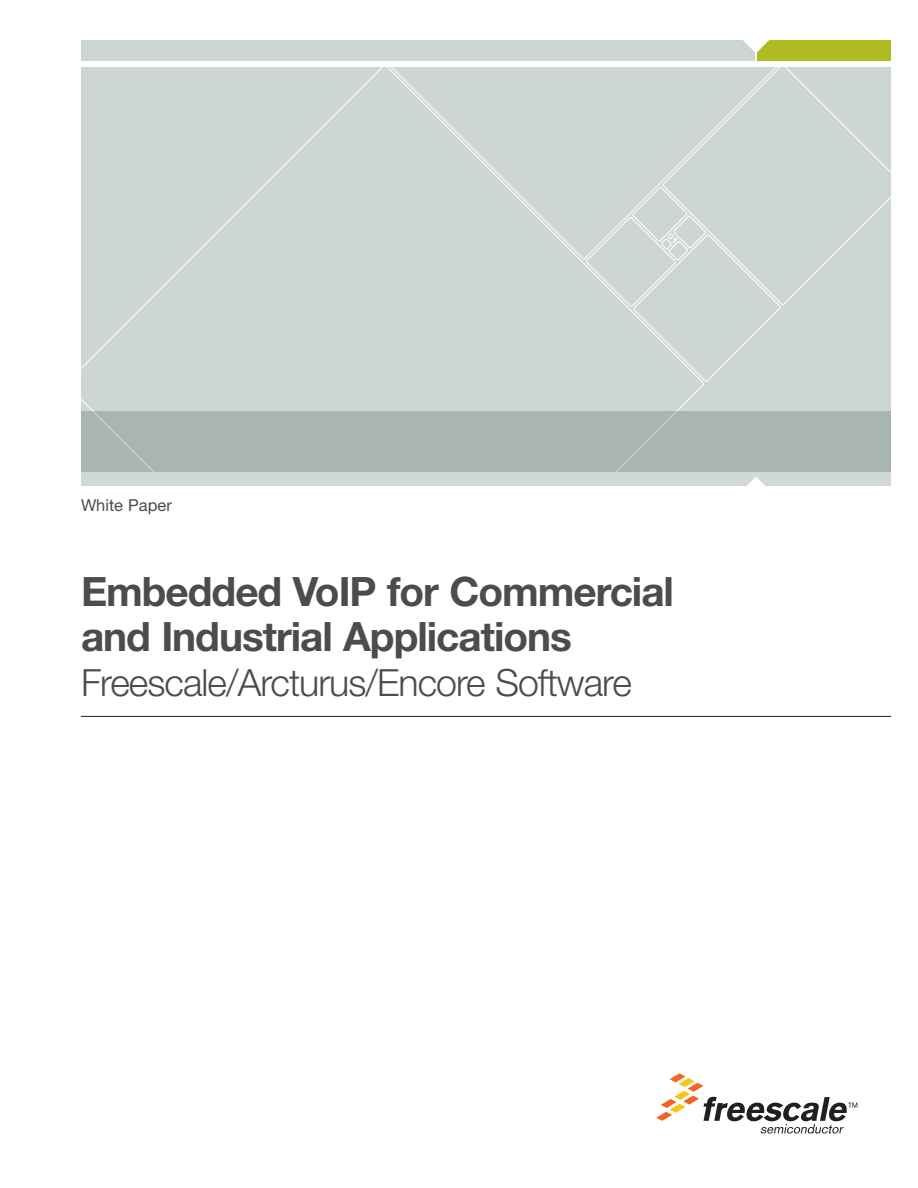
<style>
.page{position:relative;width:918px;height:1188px;background:#fff}
.page>*{position:absolute;margin:0;border:0;box-sizing:border-box;transform-origin:0 0}
.t1{font:700 40.5px/45px "Helvetica Neue LT Pro";letter-spacing:-.025em;color:#4b4c4d}
.t2{font:300 37.5px "Helvetica Neue LT Pro";letter-spacing:-.025em;color:#4b4c4d}
.t3{font:16.5px "Helvetica Neue LT Pro";color:#4b4c4d}
</style>
<div class="page">
<div style="left:81px;top:68px;width:810px;height:404px;background:#ced6d2"></div>
<svg style="left:781px;top:68px;width:110px;height:237px"></svg>
<svg style="left:704px;top:259px;width:77px;height:123px"></svg>
<svg style="left:704px;top:68px;width:76px;height:191px"></svg>
<svg style="left:81px;top:68px;width:623px;height:344px"></svg>
<svg style="left:81px;top:412px;width:810px;height:74px;fill:#a9b6af"></svg>
<svg style="left:746px;top:476px;width:20px;height:10px"></svg>
<div style="left:81px;top:40px;width:673px;height:21px;background:#ced6d2"></div>
<div style="left:758px;top:40px;width:133px;height:21px;background:#aebc21"></div>
<svg style="left:743px;top:40px;width:26px;height:13px"></svg>
<svg style="left:656px;top:1073px;width:201px;height:61px"></svg>
<hr style="left:81px;top:716px;width:810px;height:1px;background:#231f20">
<p class="t3" style="left:81px;top:495px;width:92px">White Paper</p>
<p class="t1" style="left:81px;top:568px;width:595px">Embedded VoIP for Commercial and Industrial Applications</p>
<p class="t2" style="left:81px;top:660px;width:552px">Freescale/Arcturus/Encore Software</p>
</div>
